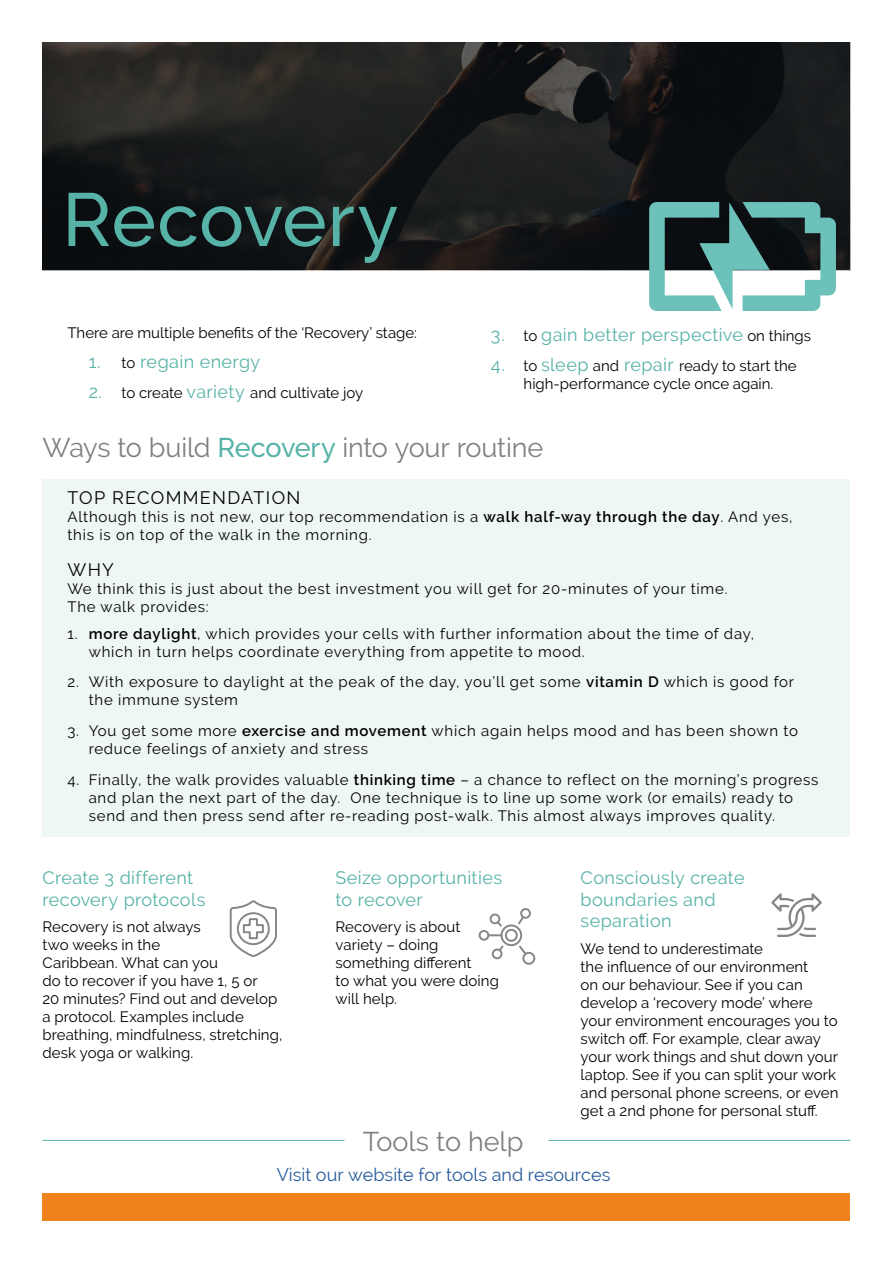
<style>
.page{position:relative;width:893px;height:1263px;background:#fff}
.page>*{position:absolute;margin:0;border:0;box-sizing:border-box;transform-origin:0 0}
.t1{font:500 75px "Raleway";letter-spacing:.005em;color:#57b2a8}
.t2{font:27px "Raleway";letter-spacing:-.005em;color:#808080}
.t3{font:18px/21.6px "Raleway";letter-spacing:.02em;color:#57b2a8}
.t4{font:18px "Raleway";color:#275b9b}
.t5{font:18px "Raleway";letter-spacing:.075em;color:#000}
.t6{font:15px/18px "Raleway";letter-spacing:.05em;color:#000}
.t7{font:15px/18px "Raleway";letter-spacing:.005em;color:#000}
.t8{font:15px/18px "Raleway";color:#000}
.s1{font-size:15px;color:#000}
.s2{font-size:18px;color:#57b2a8}
.s3{font-weight:500;color:#57b2a8}
.s4{font-weight:600}
</style>
<div class="page">
<div style="left:43px;top:1193px;width:807px;height:27px;background:#f0831c"></div>
<div style="left:43px;top:480px;width:807px;height:357px;background:#eef7f6"></div>
<img style="left:43px;top:43px;width:807px;height:227px">
<svg style="left:649px;top:202px;width:187px;height:109px"></svg>
<svg style="left:229px;top:900px;width:48px;height:57px"></svg>
<div style="left:500px;top:924px;width:22px;height:22px;border:2px solid #898583;border-radius:50%"></div>
<div style="left:505px;top:929px;width:13px;height:13px;border:2px solid #898583;border-radius:50%"></div>
<div style="left:492px;top:948px;width:10px;height:11px;border:2px solid #898583;border-radius:50%"></div>
<div style="left:520px;top:908px;width:11px;height:11px;border:2px solid #898583;border-radius:50%"></div>
<div style="left:479px;top:930px;width:10px;height:11px;border:2px solid #898583;border-radius:50%"></div>
<div style="left:490px;top:913px;width:10px;height:11px;border:2px solid #898583;border-radius:50%"></div>
<div style="left:522px;top:952px;width:13px;height:13px;border:2px solid #898583;border-radius:50%"></div>
<svg style="left:495px;top:919px;width:9px;height:9px"></svg>
<svg style="left:516px;top:914px;width:10px;height:12px"></svg>
<svg style="left:488px;top:934px;width:13px;height:2px"></svg>
<svg style="left:497px;top:945px;width:7px;height:8px"></svg>
<svg style="left:517px;top:944px;width:11px;height:13px"></svg>
<svg style="left:771px;top:893px;width:51px;height:44px"></svg>
<hr style="left:43px;top:1140px;width:301px;height:1px;background:#57b2a8">
<hr style="left:549px;top:1140px;width:301px;height:1px;background:#57b2a8">
<h1 class="t1" style="left:62px;top:176px;width:338px">Recovery</h1>
<p class="t8" style="left:68px;top:324px;width:351px">There are multiple benefits of the ‘Recovery’ stage:</p>
<p class="t3" style="left:89px;top:351px;width:173px">1. <span class="s1">to</span> regain energy</p>
<p class="t8" style="left:89px;top:384px;width:276px"><span class="s2">2.</span> to create <span class="s2">variety</span> and cultivate joy</p>
<p class="t3" style="left:491px;top:324px;width:322px">3. <span class="s1">to</span> gain better perspective <span class="s1">on things</span></p>
<p class="t8" style="left:524px;top:357px;width:275px;text-indent:-33px"><span class="s2">4.</span> to <span class="s2">sleep</span> and <span class="s2">repair</span> ready to start the high-performance cycle once again.</p>
<h2 class="t2" style="left:43px;top:432px;width:502px">Ways to build <span class="s3">Recovery</span> into your routine</h2>
<p class="t5" style="left:67px;top:487px;width:234px">TOP RECOMMENDATION</p>
<p class="t6" style="left:68px;top:508px;width:726px">Although this is not new, our top recommendation is a <span class="s4">walk half-way through the day</span>. And yes, this is on top of the walk in the morning.</p>
<p class="t5" style="left:68px;top:559px;width:48px">WHY</p>
<p class="t6" style="left:67px;top:580px;width:662px">We think this is just about the best investment you will get for 20-minutes of your time.<br>The walk provides:</p>
<p class="t6" style="left:89px;top:624px;width:667px;text-indent:-21px">1. <span class="s4">more daylight</span>, which provides your cells with further information about the time of day, which in turn helps coordinate everything from appetite to mood.</p>
<p class="t6" style="left:89px;top:673px;width:707px;text-indent:-21px">2. With exposure to daylight at the peak of the day, you’ll get some <span class="s4">vitamin D</span> which is good for the immune system</p>
<p class="t6" style="left:89px;top:722px;width:711px;text-indent:-21px">3. You get some more <span class="s4">exercise and movement</span> which again helps mood and has been shown to reduce feelings of anxiety and stress</p>
<p class="t6" style="left:89px;top:770px;width:731px;text-indent:-21px">4. Finally, the walk provides valuable <span class="s4">thinking time</span> – a chance to reflect on the morning’s progress and plan the next part of the day. One technique is to line up some work (or emails) ready to send and then press send after re-reading post-walk. This almost always improves quality.</p>
<p class="t3" style="left:43px;top:867px;width:164px">Create 3 different recovery protocols</p>
<p class="t7" style="left:43px;top:918px;width:241px">Recovery is not always<br>two weeks in the<br>Caribbean. What can you<br>do to recover if you have 1, 5 or<br>20 minutes? Find out and develop a protocol. Examples include breathing, mindfulness, stretching, desk yoga or walking.</p>
<p class="t3" style="left:335px;top:867px;width:168px">Seize opportunities to recover</p>
<p class="t7" style="left:335px;top:918px;width:165px">Recovery is about variety – doing something different<br>to what you were doing will help.</p>
<p class="t3" style="left:580px;top:867px;width:166px">Consciously create boundaries and separation</p>
<p class="t7" style="left:580px;top:939px;width:260px">We tend to underestimate<br>the influence of our environment<br>on our behaviour. See if you can develop a ‘recovery mode’ where your environment encourages you to switch off. For example, clear away your work things and shut down your laptop. See if you can split your work and personal phone screens, or even get a 2nd phone for personal stuff.</p>
<h2 class="t2" style="left:363px;top:1126px;width:162px">Tools to help</h2>
<p class="t4" style="left:277px;top:1164px;width:335px">Visit our website for tools and resources</p>
</div>
